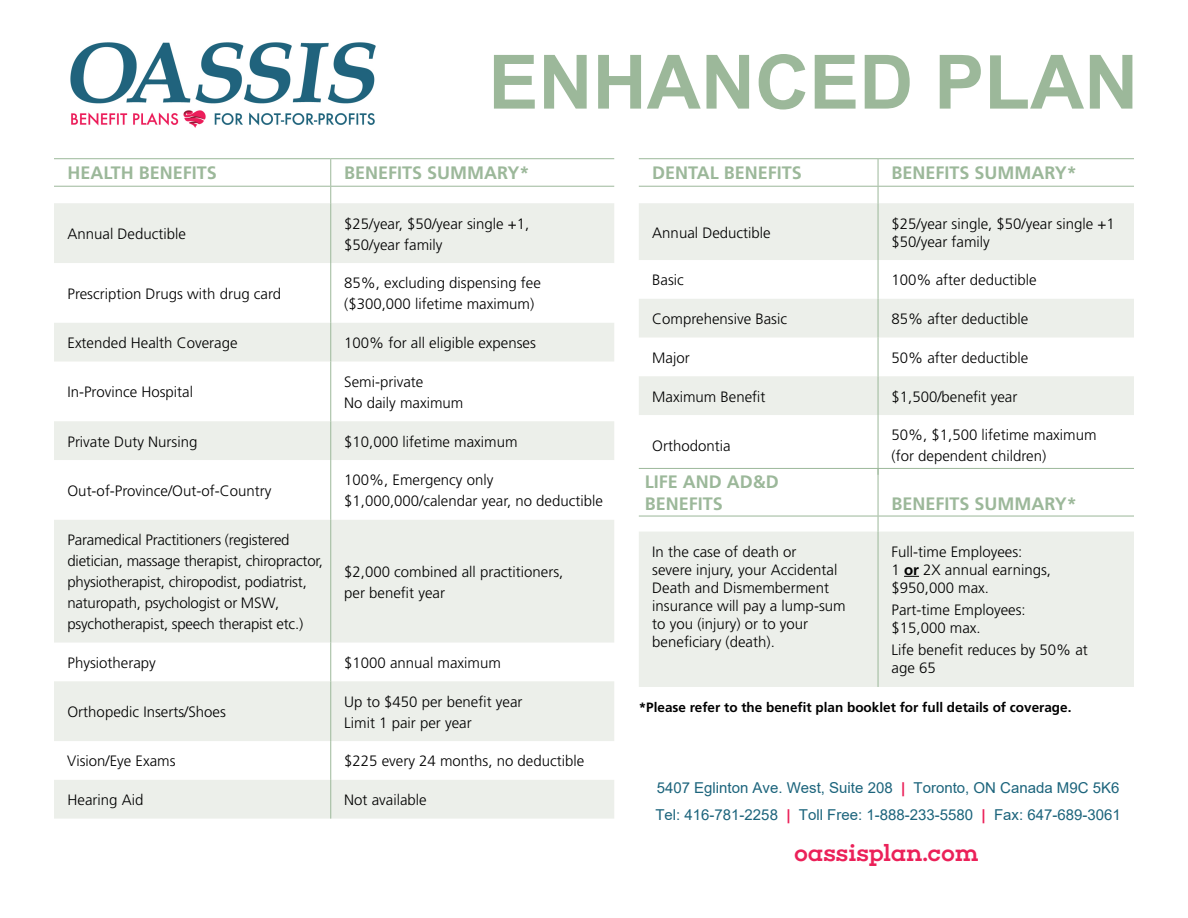
<style>
.page{position:relative;width:1188px;height:918px;background:#fff}
.page>*{position:absolute;margin:0;border:0;box-sizing:border-box;transform-origin:0 0}
.t1{font:700 75px "Arial";color:#9cb89a}
.t2{font:500 24px "Choplin";letter-spacing:-.015em;color:#eb2159}
.t3{font:700 18px "Frutiger";color:#9cb89a}
.t4{font:300 15px/18px "Frutiger";color:#000}
.t5{font:15px/27.2px "Arial";color:#1c647c}
.t6{font:300 15px "Frutiger LT Std";color:#000}
.t7{font:700 13.5px "Frutiger";color:#000}
.s1{font-family:"Frutiger LT Std"}
.s2{font-family:"Frutiger"}
.s3{font-weight:700}
.s4{font-weight:700;color:#eb2159}
</style>
<div class="page">
<svg style="left:54px;top:203px;width:560px;height:616px;fill:#ecefea"></svg>
<hr style="left:54px;top:158px;width:277px;height:1px;background:#9cb89a">
<hr style="left:331px;top:158px;width:283px;height:1px;background:#9cb89a">
<hr style="left:54px;top:186px;width:277px;height:1px;background:#9cb89a">
<hr style="left:331px;top:186px;width:283px;height:1px;background:#9cb89a">
<svg style="left:330px;top:159px;width:1px;height:44px"></svg>
<hr style="left:330px;top:203px;width:1px;height:60px;background:#9cb89a">
<hr style="left:330px;top:263px;width:1px;height:60px;background:#9cb89a">
<hr style="left:330px;top:323px;width:1px;height:39px;background:#9cb89a">
<hr style="left:330px;top:362px;width:1px;height:59px;background:#9cb89a">
<hr style="left:330px;top:421px;width:1px;height:39px;background:#9cb89a">
<hr style="left:330px;top:460px;width:1px;height:60px;background:#9cb89a">
<hr style="left:330px;top:520px;width:1px;height:123px;background:#9cb89a">
<hr style="left:330px;top:643px;width:1px;height:38px;background:#9cb89a">
<hr style="left:330px;top:681px;width:1px;height:60px;background:#9cb89a">
<hr style="left:330px;top:741px;width:1px;height:39px;background:#9cb89a">
<hr style="left:330px;top:780px;width:1px;height:39px;background:#9cb89a">
<svg style="left:639px;top:203px;width:495px;height:212px;fill:#ecefea"></svg>
<hr style="left:639px;top:158px;width:239px;height:1px;background:#9cb89a">
<hr style="left:878px;top:158px;width:256px;height:1px;background:#9cb89a">
<hr style="left:639px;top:186px;width:239px;height:1px;background:#9cb89a">
<hr style="left:878px;top:186px;width:256px;height:1px;background:#9cb89a">
<svg style="left:878px;top:159px;width:1px;height:44px"></svg>
<hr style="left:878px;top:203px;width:1px;height:57px;background:#9cb89a">
<hr style="left:878px;top:260px;width:1px;height:39px;background:#9cb89a">
<hr style="left:878px;top:299px;width:1px;height:39px;background:#9cb89a">
<hr style="left:878px;top:338px;width:1px;height:38px;background:#9cb89a">
<hr style="left:878px;top:376px;width:1px;height:39px;background:#9cb89a">
<hr style="left:878px;top:415px;width:1px;height:60px;background:#9cb89a">
<div style="left:639px;top:532px;width:495px;height:155px;background:#ecefea"></div>
<hr style="left:639px;top:468px;width:239px;height:1px;background:#9cb89a">
<hr style="left:878px;top:468px;width:256px;height:1px;background:#9cb89a">
<hr style="left:639px;top:516px;width:239px;height:1px;background:#9cb89a">
<hr style="left:878px;top:516px;width:256px;height:1px;background:#9cb89a">
<hr style="left:878px;top:469px;width:1px;height:47px;background:#9cb89a">
<svg style="left:878px;top:516px;width:1px;height:16px"></svg>
<hr style="left:878px;top:532px;width:1px;height:155px;background:#9cb89a">
<svg style="left:904px;top:576px;width:15px;height:1px"></svg>
<img style="left:70px;top:42px;width:305px;height:86px">
<p class="t1" style="left:488px;top:32px;width:651px">ENHANCED PLAN</p>
<p class="t3" style="left:68px;top:163px;width:151px">HEALTH BENEFITS</p>
<p class="t3" style="left:344px;top:163px;width:187px">BENEFITS SUMMARY*</p>
<p class="t4" style="left:68px;top:225px;width:120px">Annual Deductible</p>
<p class="t4" style="left:344px;top:213px;width:187px;line-height:21px">$25/year, $50/year single +1, $50/year family</p>
<p class="t4" style="left:68px;top:285px;width:215px">Prescription Drugs with drug card</p>
<p class="t4" style="left:344px;top:274px;width:198px">85%, excluding dispensing fee</p>
<p class="t4" style="left:344px;top:295px;width:192px">($300,000 lifetime maximum)</p>
<p class="t4" style="left:68px;top:334px;width:172px">Extended Health Coverage</p>
<p class="t4" style="left:344px;top:334px;width:193px">100% for all eligible expenses</p>
<p class="t4" style="left:68px;top:383px;width:127px">In-Province Hospital</p>
<p class="t4" style="left:344px;top:373px;width:81px">Semi-private</p>
<p class="t4" style="left:344px;top:394px;width:121px">No daily maximum</p>
<p class="t4" style="left:68px;top:432px;width:132px">Private Duty Nursing</p>
<p class="t4" style="left:344px;top:432px;width:175px">$10,000 lifetime maximum</p>
<p class="t4" style="left:68px;top:482px;width:205px">Out-of-Province/Out-of-Country</p>
<p class="t4" style="left:344px;top:471px;width:151px">100%, Emergency only</p>
<p class="t4" style="left:344px;top:492px;width:260px">$1,000,000/calendar year, no deductible</p>
<p class="t4" style="left:68px;top:529px;width:257px;line-height:20.9px">Paramedical Practitioners (registered dietician, massage therapist, chiropractor, physiotherapist, chiropodist, podiatrist, naturopath, psychologist or MSW, <span class="s1">psychotherapist,</span> speech therapist etc.)</p>
<p class="t4" style="left:344px;top:561px;width:221px;line-height:21px">$2,000 combined all practitioners, per benefit year</p>
<p class="t4" style="left:68px;top:654px;width:90px">Physiotherapy</p>
<p class="t4" style="left:344px;top:654px;width:158px">$1000 annual maximum</p>
<p class="t4" style="left:68px;top:703px;width:160px">Orthopedic Inserts/Shoes</p>
<p class="t4" style="left:344px;top:692px;width:180px">Up to $450 per benefit year</p>
<p class="t4" style="left:344px;top:713px;width:129px">Limit 1 pair per year</p>
<p class="t6" style="left:67px;top:752px;width:110px"><span class="s2">Vision</span>/Eye Exams</p>
<p class="t4" style="left:344px;top:752px;width:242px">$2<span class="s1">25</span> every 24 months, no deductible</p>
<p class="t4" style="left:68px;top:791px;width:77px">Hearing Aid</p>
<p class="t4" style="left:344px;top:791px;width:84px">Not available</p>
<p class="t3" style="left:652px;top:163px;width:151px">DENTAL BENEFITS</p>
<p class="t3" style="left:892px;top:163px;width:187px">BENEFITS SUMMARY*</p>
<p class="t4" style="left:652px;top:223px;width:120px">Annual Deductible</p>
<p class="t4" style="left:892px;top:214px;width:225px">$25/year single, $50/year single +1 $50/year family</p>
<p class="t4" style="left:652px;top:271px;width:33px">Basic</p>
<p class="t4" style="left:892px;top:271px;width:147px">100% after deductible</p>
<p class="t4" style="left:652px;top:310px;width:136px">Comprehensive Basic</p>
<p class="t4" style="left:892px;top:310px;width:138px">85% after deductible</p>
<p class="t4" style="left:652px;top:349px;width:39px">Major</p>
<p class="t4" style="left:892px;top:349px;width:138px">50% after deductible</p>
<p class="t4" style="left:652px;top:387px;width:115px">Maximum Benefit</p>
<p class="t4" style="left:892px;top:387px;width:127px">$1,500/benefit year</p>
<p class="t4" style="left:652px;top:437px;width:80px">Orthodontia</p>
<p class="t4" style="left:892px;top:426px;width:207px">50%, $1,500 lifetime maximum</p>
<p class="t4" style="left:892px;top:447px;width:156px">(for dependent children)</p>
<p class="t3" style="left:645px;top:472px;width:135px">LIFE AND AD&amp;D</p>
<p class="t3" style="left:645px;top:493px;width:80px">BENEFITS</p>
<p class="t3" style="left:892px;top:493px;width:187px">BENEFITS SUMMARY*</p>
<p class="t4" style="left:652px;top:543px;width:195px">In the case of death or<br>severe injury, your Accidental<br>Death and Dismemberment insurance will pay a lump-sum</p>
<p class="t4" style="left:652px;top:615px;width:157px">to you (injury) or to your beneficiary (death).</p>
<p class="t4" style="left:892px;top:543px;width:132px">Full-time Employees:</p>
<p class="t4" style="left:892px;top:561px;width:161px">1 <span class="s3">or</span> 2X annual earnings,</p>
<p class="t4" style="left:892px;top:579px;width:99px">$950,000 max.</p>
<p class="t4" style="left:892px;top:601px;width:136px">Part-time Employees:</p>
<p class="t4" style="left:892px;top:619px;width:91px">$15,000 max.</p>
<p class="t4" style="left:892px;top:641px;width:198px">Life benefit reduces by 50% at age 65</p>
<p class="t7" style="left:639px;top:699px;width:434px">*Please refer to the benefit plan booklet for full details of coverage.</p>
<p class="t5" style="left:655px;top:774px;width:467px">5407 Eglinton Ave. West, Suite 208 <span class="s4">|</span> Toronto, ON Canada M9C 5K6<br>Tel: 416-781-2258 <span class="s4">|</span> Toll Free: 1-888-233-5580 <span class="s4">|</span> Fax: 647-689-3061</p>
<p class="t2" style="left:794px;top:839px;width:186px">oassisplan.com</p>
</div>
